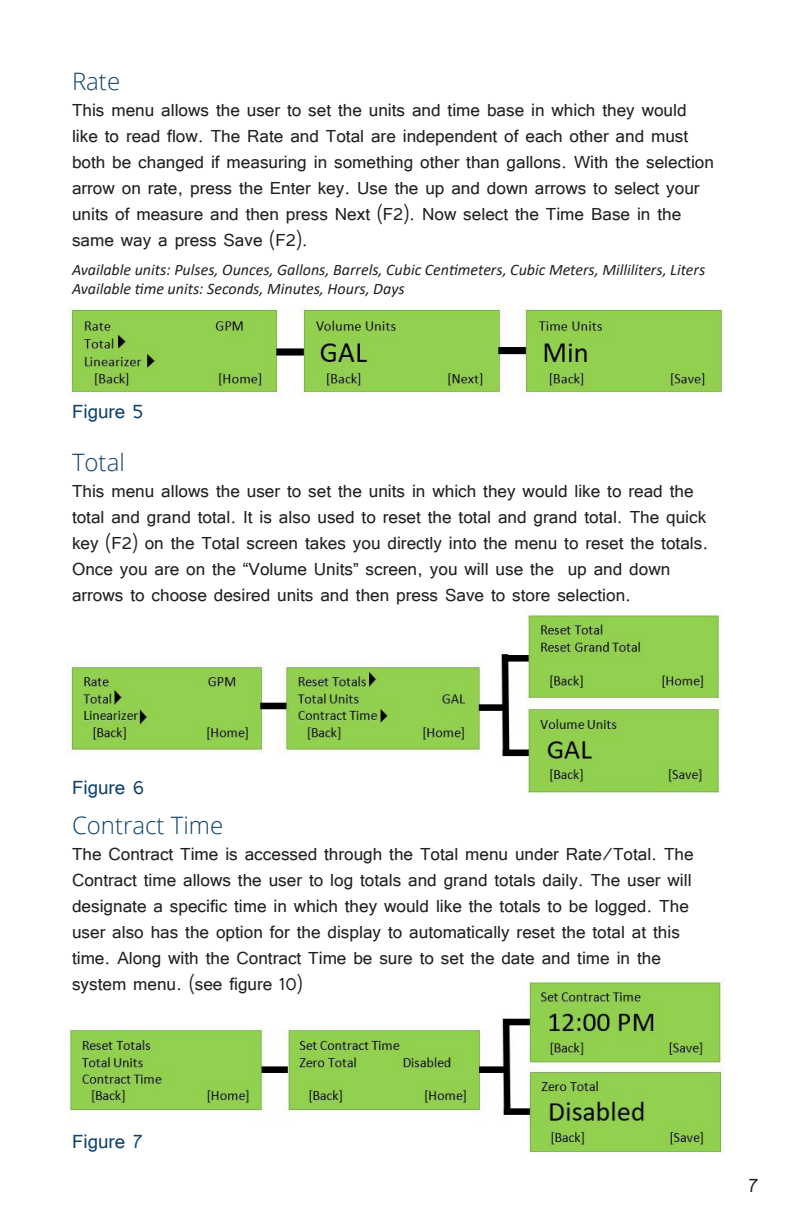
<style>
.page{position:relative;width:792px;height:1224px;background:#fff}
.page>*{position:absolute;margin:0;border:0;box-sizing:border-box;transform-origin:0 0}
.t1{font:300 24px "Open Sans";color:#0f436b}
.t2{font:24px "Tunga";color:#0f436b}
.t3{font:24px "Tunga";color:#221f1f}
.t4{font:22px/26px "Tunga";color:#221f1f}
.t5{font:italic 16px/19.2px "Calibri";color:#221f1f}
</style>
<div class="page">
<img style="left:69px;top:976px;width:655px;height:178px">
<img style="left:67px;top:306px;width:658px;height:90px">
<img style="left:67px;top:615px;width:655px;height:178px">
<p class="t1" style="left:72px;top:72px;width:50px">Rate</p>
<p class="t4" style="left:72px;top:97px;width:644px">This menu allows the user to set the units and time base in which they would like to read flow. The Rate and Total are independent of each other and must both be changed if measuring in something other than gallons. With the selection arrow on rate, press the Enter key. Use the up and down arrows to select your units of measure and then press Next (F2). Now select the Time Base in the same way a press Save (F2).</p>
<p class="t5" style="left:72px;top:259px;width:635px">Available units: Pulses, Ounces, Gallons, Barrels, Cubic Centimeters, Cubic Meters, Milliliters, Liters<br>Available time units: Seconds, Minutes, Hours, Days</p>
<p class="t2" style="left:72px;top:400px;width:73px">Figure 5</p>
<p class="t1" style="left:72px;top:453px;width:54px">Total</p>
<p class="t4" style="left:72px;top:478px;width:638px">This menu allows the user to set the units in which they would like to read the total and grand total. It is also used to reset the total and grand total. The quick key (F2) on the Total screen takes you directly into the menu to reset the totals.<br>Once you are on the “Volume Units” screen, you will use the up and down arrows to choose desired units and then press Save to store selection.</p>
<p class="t2" style="left:72px;top:776px;width:74px">Figure 6</p>
<p class="t1" style="left:72px;top:816px;width:153px">Contract Time</p>
<p class="t4" style="left:72px;top:841px;width:623px">The Contract Time is accessed through the Total menu under Rate/Total. The Contract time allows the user to log totals and grand totals daily. The user will designate a specific time in which they would like the totals to be logged. The user also has the option for the display to automatically reset the total at this time. Along with the Contract Time be sure to set the date and time in the system menu. (see figure 10)</p>
<p class="t2" style="left:72px;top:1130px;width:72px">Figure 7</p>
<p class="t3" style="left:748px;top:1174px;width:11px">7</p>
</div>
